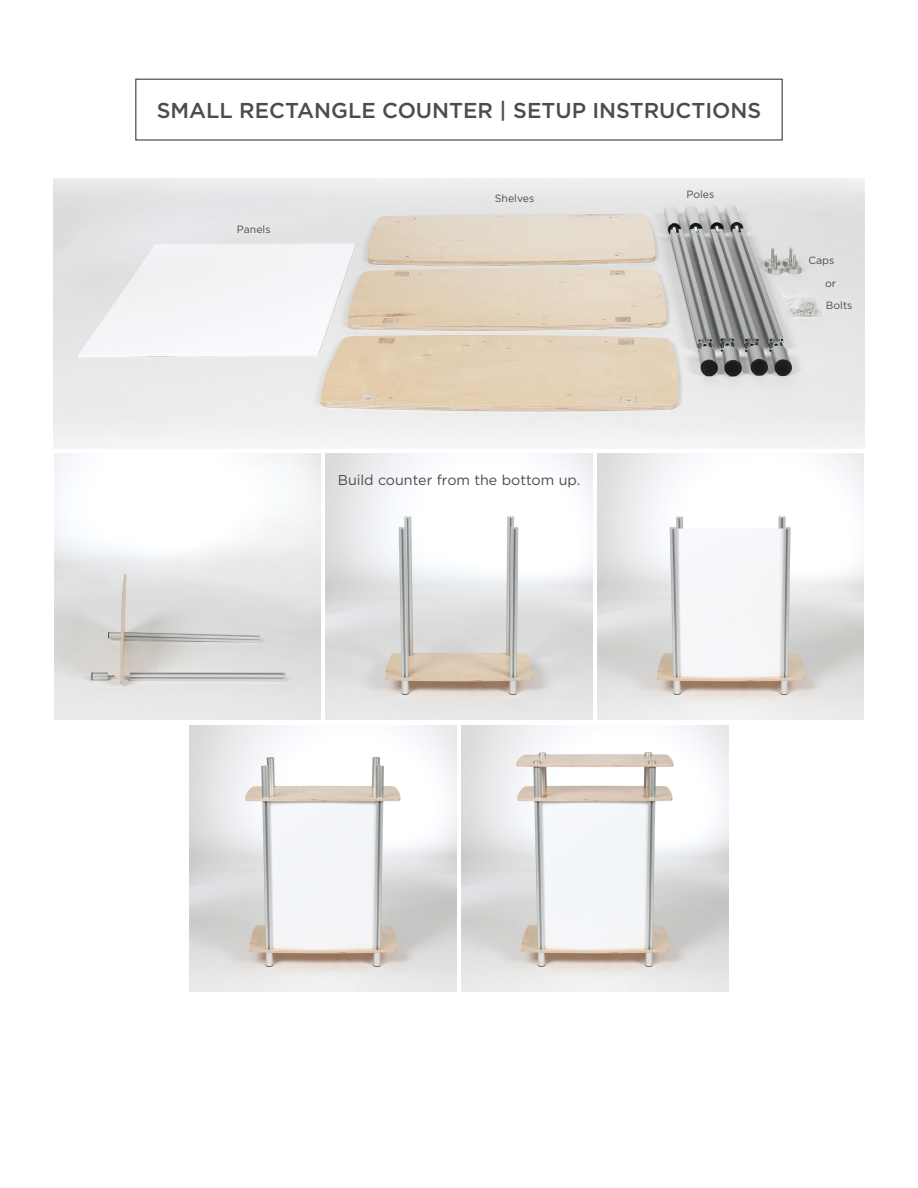
<style>
.page{position:relative;width:918px;height:1188px;background:#fff}
.page>*{position:absolute;margin:0;border:0;box-sizing:border-box;transform-origin:0 0}
.t1{font:500 21.45px "Gotham";color:#4b4c4d}
.t2{font:14.25px "Gotham";color:#4b4c4d}
.t3{font:10.5px "Gotham";color:#4b4c4d}
</style>
<div class="page">
<img style="left:54px;top:178px;width:810px;height:270px">
<img style="left:54px;top:453px;width:266px;height:267px">
<img style="left:326px;top:453px;width:266px;height:267px">
<img style="left:598px;top:453px;width:266px;height:267px">
<img style="left:190px;top:725px;width:266px;height:267px">
<img style="left:462px;top:725px;width:266px;height:267px">
<div style="left:135px;top:79px;width:648px;height:62px;border:1px solid #4b4c4d"></div>
<p class="t1" style="left:157px;top:98px;width:606px">SMALL RECTANGLE COUNTER | SETUP INSTRUCTIONS</p>
<p class="t3" style="left:237px;top:223px;width:35px">Panels</p>
<p class="t3" style="left:495px;top:193px;width:41px">Shelves</p>
<p class="t3" style="left:686px;top:188px;width:29px">Poles</p>
<p class="t3" style="left:808px;top:255px;width:28px">Caps</p>
<p class="t3" style="left:826px;top:300px;width:28px">Bolts</p>
<p class="t3" style="left:825px;top:277px;width:13px">or</p>
<p class="t2" style="left:338px;top:472px;width:244px">Build counter from the bottom up.</p>
</div>
